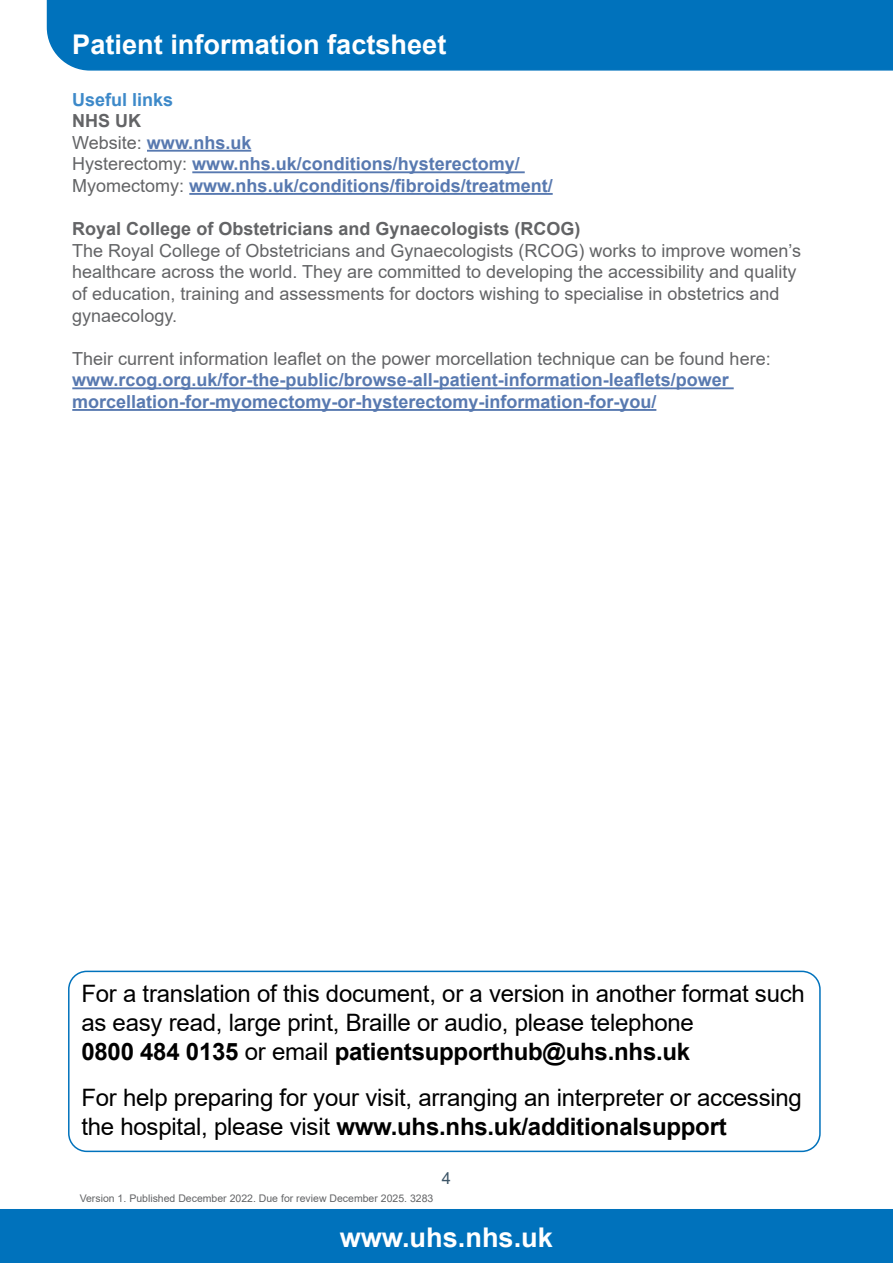
<style>
.page{position:relative;width:893px;height:1263px;background:#fff}
.page>*{position:absolute;margin:0;border:0;box-sizing:border-box;transform-origin:0 0}
.t1{font:700 27.15px "Arial";color:#fff}
.t2{font:24px/28.8px "Arial";letter-spacing:-.01em;color:#000}
.t3{font:18px/21.6px "Arial";color:#636466}
.t4{font:700 18px/21.6px "Arial";color:#5879b0}
.t5{font:700 18px "Arial";color:#636466}
.t6{font:700 18px "Arial";color:#3d89c9}
.t7{font:16.5px "Arial";color:#3d5567}
.t8{font:10.5px "Arial";color:#636466}
.s1{color:#636466}
.s2{font-weight:400;color:#636466}
.s3{font-weight:700}
</style>
<div class="page">
<div style="left:0;top:1209px;width:893px;height:54px;background:#0072bc"></div>
<div style="left:46px;top:0;width:847px;height:71px;background:#0072bc"></div>
<div style="left:68px;top:971px;width:753px;height:181px;border:2px solid #0072bc;border-radius:18px"></div>
<hr style="left:147px;top:150px;width:104px;height:2px;background:#5879b0">
<hr style="left:192px;top:171px;width:333px;height:2px;background:#5879b0">
<hr style="left:189px;top:193px;width:364px;height:2px;background:#5879b0">
<hr style="left:72px;top:387px;width:662px;height:2px;background:#5879b0">
<hr style="left:72px;top:409px;width:584px;height:2px;background:#5879b0">
<h1 class="t1" style="left:72px;top:25px;width:376px">Patient information factsheet</h1>
<p class="t6" style="left:72px;top:87px;width:103px">Useful links</p>
<p class="t4" style="left:72px;top:110px;width:482px"><span class="s1">NHS UK<br></span><span class="s2">Website:</span> www.nhs.uk<br><span class="s2">Hysterectomy:</span> www.nhs.uk/conditions/hysterectomy/ <span class="s2">Myomectomy:</span> www.nhs.uk/conditions/fibroids/treatment/</p>
<p class="t5" style="left:72px;top:216px;width:510px">Royal College of Obstetricians and Gynaecologists (RCOG)</p>
<p class="t3" style="left:72px;top:240px;width:730px">The Royal College of Obstetricians and Gynaecologists (RCOG) works to improve women’s healthcare across the world. They are committed to developing the accessibility and quality of education, training and assessments for doctors wishing to specialise in obstetrics and gynaecology.</p>
<p class="t3" style="left:72px;top:348px;width:700px">Their current information leaflet on the power morcellation technique can be found here:</p>
<p class="t4" style="left:72px;top:369px;width:658px">www.rcog.org.uk/for-the-public/browse-all-patient-information-leaflets/power morcellation-for-myomectomy-or-hysterectomy-information-for-you/</p>
<h2 class="t2" style="left:81px;top:979px;width:725px">For a translation of this document, or a version in another format such as easy read, large print, Braille or audio, please telephone<br><span class="s3">0800 484 0135</span> or email <span class="s3">patientsupporthub@uhs.nhs.uk</span></h2>
<h2 class="t2" style="left:81px;top:1083px;width:722px">For help preparing for your visit, arranging an interpreter or accessing the hospital, please visit <span class="s3">www.uhs.nhs.uk/additionalsupport</span></h2>
<p class="t7" style="left:442px;top:1166px;width:11px">4</p>
<p class="t8" style="left:80px;top:1190px;width:355px">Version 1. Published December 2022. Due for review December 2025. 3283</p>
<h1 class="t1" style="left:340px;top:1218px;width:215px">www.uhs.nhs.uk</h1>
</div>
